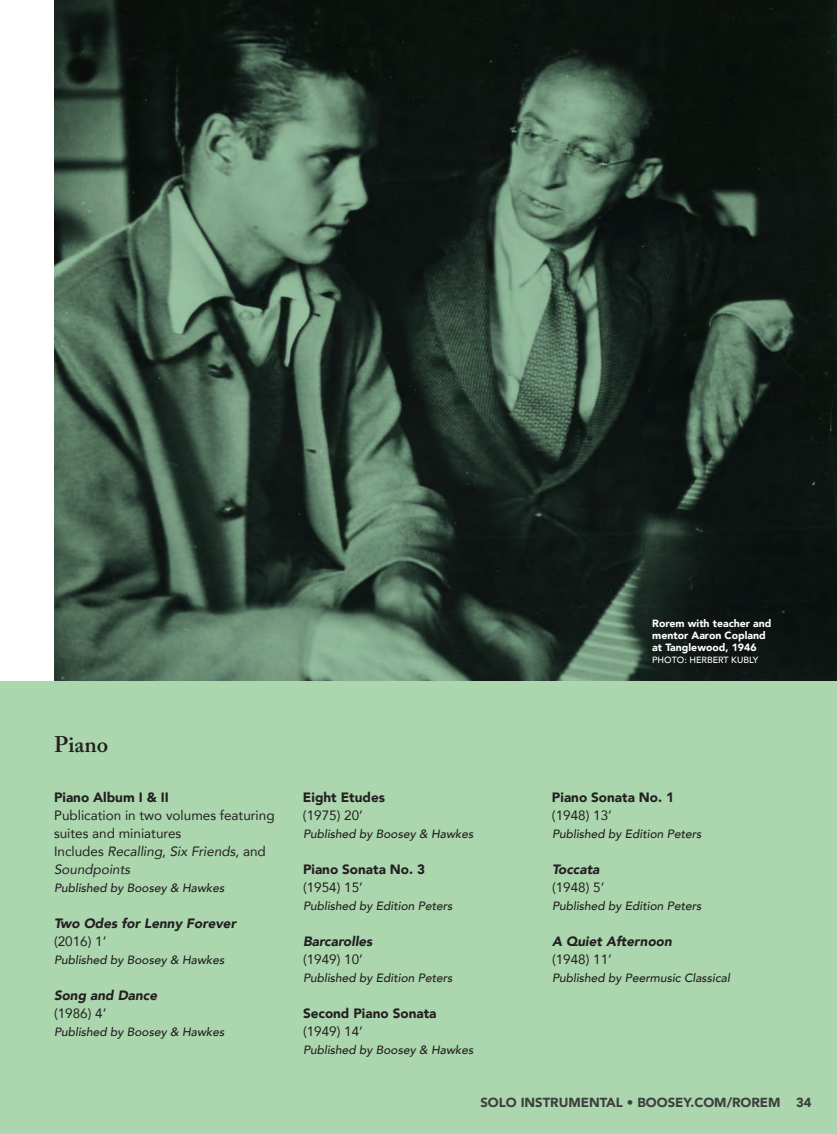
<style>
.page{position:relative;width:837px;height:1134px;background:#fff}
.page>*{position:absolute;margin:0;border:0;box-sizing:border-box;transform-origin:0 0}
.A_Head{font:600 22.5px "Adobe Caslon Pro";color:#231f20}
.listing{font:13.5px/18px "Avenir";color:#231f20}
.Listing_Name{font:900 13.5px "Avenir";color:#231f20}
.Listing_Name-2{font:italic 900 13.5px "Avenir";color:#231f20}
.listing-2{font:italic 13.5px/18px "Avenir";color:#231f20}
.page_numbers_right{font:900 13.2px "Avenir";color:#3e3e3f}
.listing-3{font:italic 500 12px "Avenir";color:#231f20}
.photo_caption{font:900 10.5px/12px "Avenir";color:#fff}
.photo_caption-2{font:500 9px "Avenir";color:#fff}
.s1{font-style:normal}
</style>
<div class="page">
<div style="left:0;top:681px;width:837px;height:453px;background:#abd6ae"></div>
<img style="left:54px;top:0;width:783px;height:681px">
<p class="A_Head" style="left:54px;top:731px;width:56px">Piano</p>
<p class="Listing_Name" style="left:54px;top:786px;width:116px">Piano Album I &amp; II</p>
<p class="listing" style="left:54px;top:806px;width:222px">Publication in two volumes featuring suites and miniatures</p>
<p class="listing-2" style="left:54px;top:842px;width:213px"><span class="s1">Includes</span> Recalling<span class="s1">,</span> Six Friends<span class="s1">, and<br></span>Soundpoints</p>
<p class="listing-3" style="left:54px;top:881px;width:172px">Published by Boosey &amp; Hawkes</p>
<p class="Listing_Name-2" style="left:54px;top:912px;width:184px">Two Odes for Lenny Forever</p>
<p class="listing" style="left:54px;top:932px;width:54px">(2016) 1’</p>
<p class="listing-3" style="left:54px;top:953px;width:172px">Published by Boosey &amp; Hawkes</p>
<p class="Listing_Name-2" style="left:54px;top:984px;width:105px">Song and Dance</p>
<p class="listing" style="left:54px;top:1004px;width:54px">(1986) 4’</p>
<p class="listing-3" style="left:54px;top:1025px;width:172px">Published by Boosey &amp; Hawkes</p>
<p class="Listing_Name" style="left:303px;top:786px;width:84px">Eight Etudes</p>
<p class="listing" style="left:303px;top:806px;width:62px">(1975) 20’</p>
<p class="listing-3" style="left:303px;top:827px;width:172px">Published by Boosey &amp; Hawkes</p>
<p class="Listing_Name" style="left:303px;top:858px;width:124px">Piano Sonata No. 3</p>
<p class="listing" style="left:303px;top:878px;width:62px">(1954) 15’</p>
<p class="listing-3" style="left:303px;top:899px;width:151px">Published by Edition Peters</p>
<p class="Listing_Name-2" style="left:303px;top:930px;width:71px">Barcarolles</p>
<p class="listing" style="left:303px;top:950px;width:62px">(1949) 10’</p>
<p class="listing-3" style="left:303px;top:971px;width:151px">Published by Edition Peters</p>
<p class="Listing_Name" style="left:303px;top:1002px;width:135px">Second Piano Sonata</p>
<p class="listing" style="left:303px;top:1022px;width:62px">(1949) 14’</p>
<p class="listing-3" style="left:303px;top:1043px;width:172px">Published by Boosey &amp; Hawkes</p>
<p class="photo_caption" style="left:652px;top:617px;width:121px">Rorem with teacher and mentor Aaron Copland at Tanglewood, 1946</p>
<p class="photo_caption-2" style="left:652px;top:652px;width:108px">PHOTO: HERBERT KUBLY</p>
<p class="Listing_Name" style="left:552px;top:786px;width:124px">Piano Sonata No. 1</p>
<p class="listing" style="left:552px;top:806px;width:62px">(1948) 13’</p>
<p class="listing-3" style="left:552px;top:827px;width:151px">Published by Edition Peters</p>
<p class="Listing_Name-2" style="left:552px;top:858px;width:49px">Toccata</p>
<p class="listing" style="left:552px;top:878px;width:54px">(1948) 5’</p>
<p class="listing-3" style="left:552px;top:899px;width:151px">Published by Edition Peters</p>
<p class="Listing_Name-2" style="left:552px;top:930px;width:121px">A Quiet Afternoon</p>
<p class="listing" style="left:552px;top:950px;width:62px">(1948) 11’</p>
<p class="listing-3" style="left:552px;top:971px;width:179px">Published by Peermusic Classical</p>
<p class="page_numbers_right" style="left:480px;top:1091px;width:333px">SOLO INSTRUMENTAL • BOOSEY.COM/ROREM 34</p>
</div>
